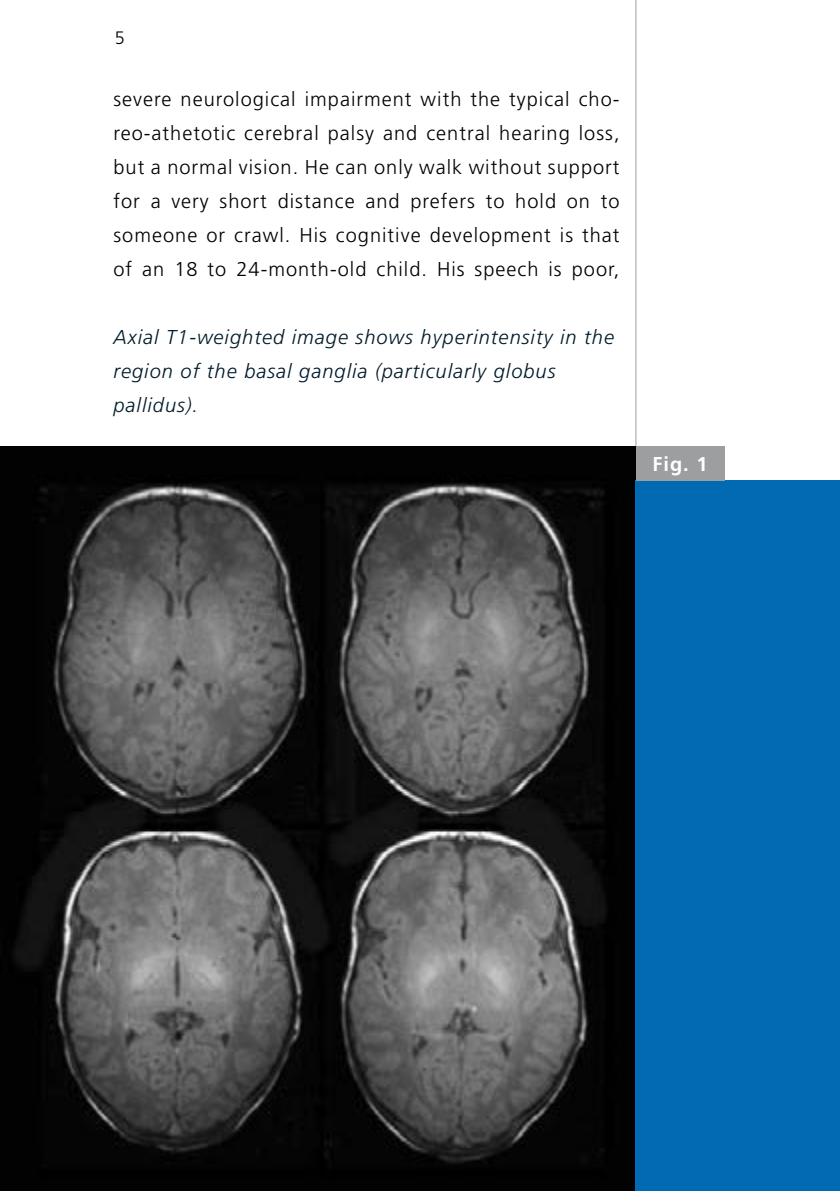
<style>
.page{position:relative;width:840px;height:1191px;background:#fff}
.page>*{position:absolute;margin:0;border:0;box-sizing:border-box;transform-origin:0 0}
.t1{font:300 20px/34px "Frutiger";letter-spacing:.05em;color:#000;text-align:justify}
.t2{font:italic 300 20px/34px "Frutiger LT Std";letter-spacing:.05em;color:#011a2a}
.t3{font:700 20px "Frutiger";color:#fff}
.t4{font:300 18px "Frutiger";color:#000}
</style>
<div class="page">
<hr style="left:635px;top:0;width:1px;height:1191px;background:#9c9e9f">
<img style="left:0;top:446px;width:635px;height:745px">
<div style="left:635px;top:480px;width:204px;height:711px;background:#006ab3"></div>
<div style="left:635px;top:446px;width:89px;height:34px;background:#9c9e9f"></div>
<p class="t4" style="left:115px;top:28px;width:12px">5</p>
<p class="t1" style="left:113px;top:82px;width:507px">severe neurological impairment with the typical cho&shy;reo-athetotic cerebral palsy and central hearing loss, but a normal vision. He can only walk without support for a very short distance and prefers to hold on to someone or crawl. His cognitive development is that of an 18 to 24-month-old child. His speech is poor,</p>
<p class="t2" style="left:113px;top:320px;width:502px">Axial T1-weighted image shows hyperintensity in the region of the basal ganglia (particularly globus pallidus).</p>
<p class="t3" style="left:652px;top:452px;width:57px">Fig. 1</p>
</div>
